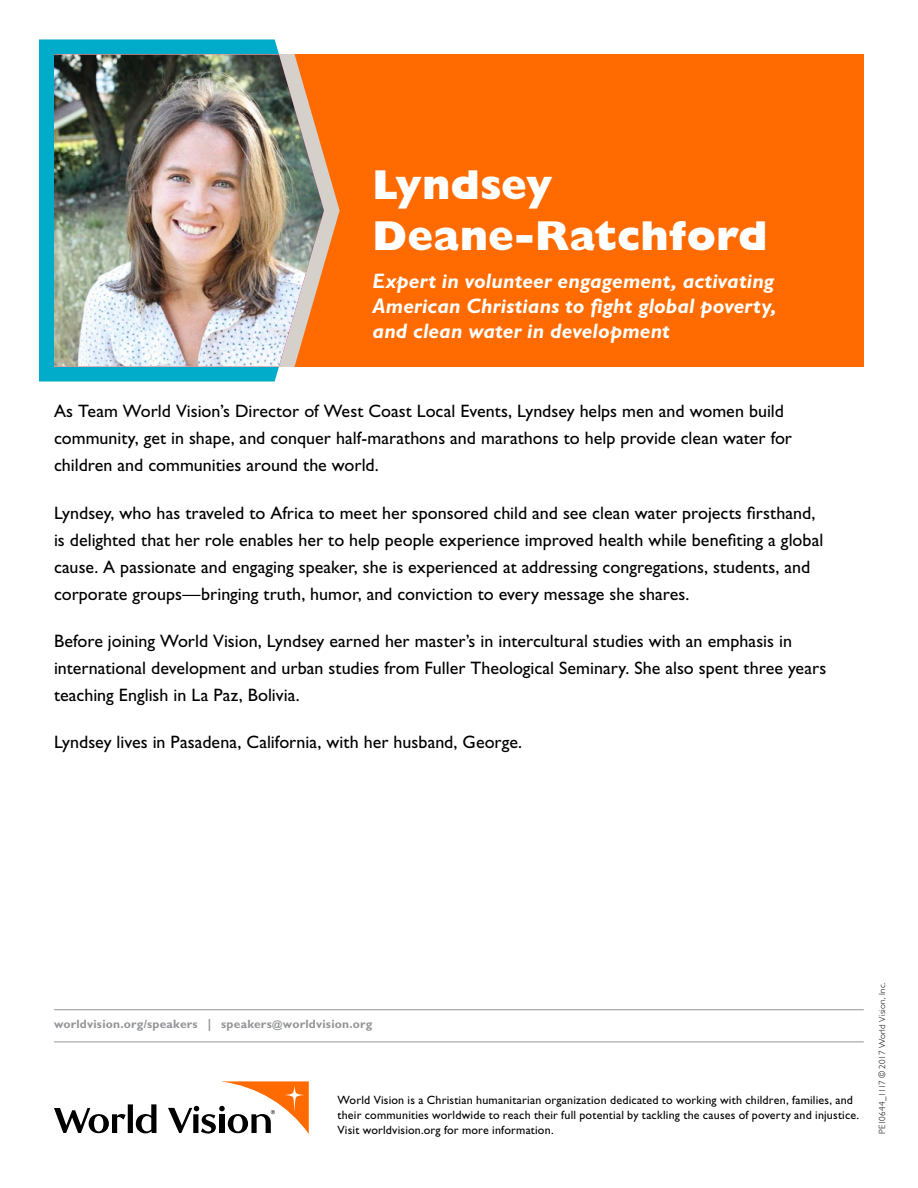
<style>
.page{position:relative;width:918px;height:1188px;background:#fff}
.page>*{position:absolute;margin:0;border:0;box-sizing:border-box;transform-origin:0 0}
.t1{font:800 42px/50.4px "Gill Sans Std";color:#fff}
.t2{font:italic 700 21px/25.2px "Gill Sans Std";letter-spacing:.005em;color:#fff;text-align:justify}
.t3{font:18px/27px "Gill Sans Std";color:#000}
.t4{font:12px/15px "Gill Sans Std";letter-spacing:.015em;color:#000}
.t5{font:700 12px "Gill Sans Std";letter-spacing:.02em;color:#939598}
.t6{font:300 9px "Gill Sans Std";letter-spacing:.025em;color:#000}
.s1{font-size:10.5px}
</style>
<div class="page">
<div style="left:39px;top:39px;width:240px;height:343px;background:#00acca"></div>
<div style="left:54px;top:54px;width:810px;height:313px;background:#ff6b00"></div>
<img style="left:54px;top:54px;width:286px;height:313px">
<svg style="left:54px;top:1081px;width:255px;height:53px"></svg>
<hr style="left:54px;top:1009px;width:810px;height:1px;background:#939598">
<hr style="left:54px;top:1042px;width:810px;height:1px;background:#939598">
<h1 class="t1" style="left:373px;top:160px;width:396px">Lyndsey<br>Deane-Ratchford</h1>
<p class="t2" style="left:373px;top:268px;width:406px">Expert in volunteer engagement, activating American Christians to fight global poverty, and clean water in development</p>
<p class="t3" style="left:54px;top:398px;width:740px">As Team World Vision’s Director of West Coast Local Events, Lyndsey helps men and women build community, get in shape, and conquer half-marathons and marathons to help provide clean water for children and communities around the world.</p>
<p class="t3" style="left:54px;top:499px;width:771px">Lyndsey, who has traveled to Africa to meet her sponsored child and see clean water projects firsthand, is delighted that her role enables her to help people experience improved health while benefiting a global cause. A passionate and engaging speaker, she is experienced at addressing congregations, students, and corporate groups—bringing truth, humor, and conviction to every message she shares.</p>
<p class="t3" style="left:54px;top:627px;width:774px">Before joining World Vision, Lyndsey earned her master’s in intercultural studies with an emphasis in international development and urban studies from Fuller Theological Seminary. She also spent three years teaching English in La Paz, Bolivia.</p>
<p class="t3" style="left:54px;top:729px;width:470px">Lyndsey lives in Pasadena, California, with her husband, George.</p>
<p class="t5" style="left:54px;top:1017px;width:320px">worldvision.org/speakers | speakers<span class="s1">@</span>worldvision.org</p>
<p class="t4" style="left:338px;top:1093px;width:523px">World Vision is a Christian humanitarian organization dedicated to working with children, families, and their communities worldwide to reach their full potential by tackling the causes of poverty and injustice.<br>Visit worldvision.org for more information.</p>
<p class="t6" style="left:877px;top:1134px;width:153px;rotate:-90deg">PE10644_1117 © 2017 World Vision, Inc.</p>
</div>
